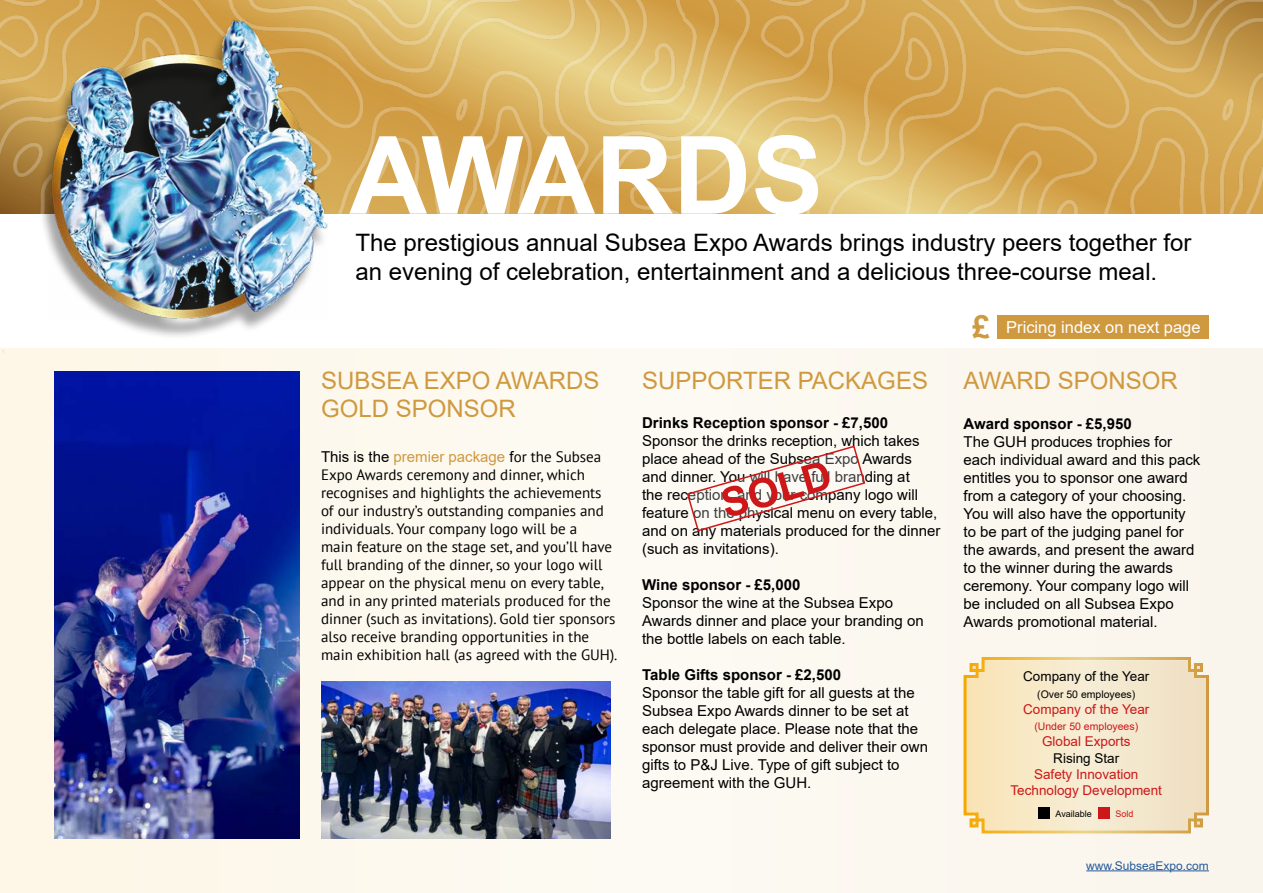
<style>
.page{position:relative;width:1263px;height:893px;background:#fff}
.page>*{position:absolute;margin:0;border:0;box-sizing:border-box;transform-origin:0 0}
.t1{font:700 108px "Arial";color:#fff}
.t2{font:700 40.5px "Arial";color:#cd1719}
.t3{font:700 31.5px "Arial";color:#cf993f}
.t4{font:24px/28.8px "Arial";color:#000}
.t5{font:24px/28.8px "Arial";color:#cf993f}
.t6{font:16.5px "Arial";color:#fff}
.t7{font:15px/18px "Arial";color:#000}
.t8{font:15px/18px "PT Sans";color:#000}
.t9{font:700 15px "Arial";color:#000}
.t10{font:15px "Arial";color:#cf993f}
.t11{font:13.5px/16.2px "Arial";color:#cd1719;text-align:center}
.t12{font:13.5px "Arial";color:#000}
.t13{font:12px "Arial";color:#275b9b}
.t14{font:10.5px "Arial";color:#cd1719}
.t15{font:10.5px "Arial";color:#000}
.t16{font:9px "Arial";color:#000}
.t17{font:9px "Arial";color:#cd1719}
.s1{color:#000}
.s2{font-family:"PT Sans";color:#000}
</style>
<div class="page">
<img style="left:0;top:0;width:1263px;height:214px">
<div style="left:0;top:349px;width:1263px;height:544px;background:#fcf8ef"></div>
<img style="left:54px;top:371px;width:246px;height:468px">
<img style="left:321px;top:681px;width:289px;height:158px">
<div style="left:686px;top:445px;width:180px;height:87px;background:#fcf9f2"></div>
<div style="left:997px;top:315px;width:212px;height:23px;background:#cf993f"></div>
<svg style="left:962px;top:655px;width:248px;height:180px"></svg>
<div style="left:1038px;top:808px;width:11px;height:11px;background:#000"></div>
<div style="left:1098px;top:808px;width:11px;height:11px;background:#cd1719"></div>
<div style="left:38px;top:26px;width:290px;height:314px;background:#000;opacity:.35"></div>
<img style="left:49px;top:19px;width:278px;height:302px">
<hr style="left:1086px;top:870px;width:123px;height:1px;background:#275b9b">
<h1 class="t1" style="left:349px;top:100px;width:475px">AWARDS</h1>
<h3 class="t4" style="left:355px;top:228px;width:838px">The prestigious annual Subsea Expo Awards brings industry peers together for an evening of celebration, entertainment and a delicious three-course meal.</h3>
<h3 class="t5" style="left:321px;top:366px;width:280px">SUBSEA EXPO AWARDS<br>GOLD SPONSOR</h3>
<h3 class="t5" style="left:642px;top:366px;width:287px">SUPPORTER PACKAGES</h3>
<p class="t10" style="left:321px;top:446px;width:282px"><span class="s1">This is the</span> premier package <span class="s1">f</span><span class="s2">or the Subsea</span></p>
<p class="t8" style="left:321px;top:465px;width:298px">Expo Awards ceremony and dinner, which recognises and highlights the achievements of our industry’s outstanding companies and individuals. Your company logo will be a<br>main feature on the stage set, and you’ll have full branding of the dinner, so your logo will appear on the physical menu on every table, and in any printed materials produced for the dinner (such as invitations). Gold tier sponsors also receive branding opportunities in the main exhibition hall (as agreed with the GUH).</p>
<p class="t9" style="left:642px;top:412px;width:247px">Drinks Reception sponsor - £7,500</p>
<p class="t7" style="left:642px;top:432px;width:300px">Sponsor the drinks reception, which takes place ahead of the Subsea Expo Awards and dinner. You will have full branding at<br>the reception, and your company logo will feature on the physical menu on every table, and on any materials produced for the dinner (such as invitations).</p>
<p class="t9" style="left:642px;top:574px;width:160px">Wine sponsor - £5,000</p>
<p class="t7" style="left:642px;top:594px;width:283px">Sponsor the wine at the Subsea Expo<br>Awards dinner and place your branding on the bottle labels on each table.</p>
<p class="t9" style="left:642px;top:664px;width:200px">Table Gifts sponsor - £2,500</p>
<p class="t7" style="left:642px;top:684px;width:287px">Sponsor the table gift for all guests at the Subsea Expo Awards dinner to be set at each delegate place. Please note that the sponsor must provide and deliver their own gifts to P&amp;J Live. Type of gift subject to agreement with the GUH.</p>
<h2 class="t2" style="left:714px;top:477px;width:114px;rotate:-16deg">SOLD</h2>
<h3 class="t3" style="left:972px;top:304px;width:19px">£</h3>
<p class="t6" style="left:1006px;top:315px;width:196px">Pricing index on next page</p>
<h3 class="t5" style="left:963px;top:366px;width:216px">AWARD SPONSOR</h3>
<p class="t9" style="left:963px;top:413px;width:170px">Award sponsor - £5,950</p>
<p class="t7" style="left:963px;top:433px;width:238px">The GUH produces trophies for each individual award and this pack entitles you to sponsor one award from a category of your choosing.<br>You will also have the opportunity to be part of the judging panel for the awards, and present the award to the winner during the awards ceremony. Your company logo will be included on all Subsea Expo<br>Awards promotional material.</p>
<p class="t12" style="left:1023px;top:667px;width:128px">Company of the Year</p>
<p class="t15" style="left:1037px;top:687px;width:100px">(Over 50 employees)</p>
<p class="t11" style="left:1023px;top:701px;width:128px">Company of the Year</p>
<p class="t14" style="left:1034px;top:719px;width:105px">(Under 50 employees)</p>
<p class="t11" style="left:1042px;top:733px;width:90px">Global Exports</p>
<p class="t12" style="left:1053px;top:748px;width:68px">Rising Star</p>
<p class="t11" style="left:1010px;top:766px;width:153px">Safety Innovation<br>Technology Development</p>
<p class="t16" style="left:1055px;top:807px;width:38px">Available</p>
<p class="t17" style="left:1115px;top:807px;width:20px">Sold</p>
<p class="t13" style="left:1086px;top:857px;width:124px">www.SubseaExpo.com</p>
</div>
